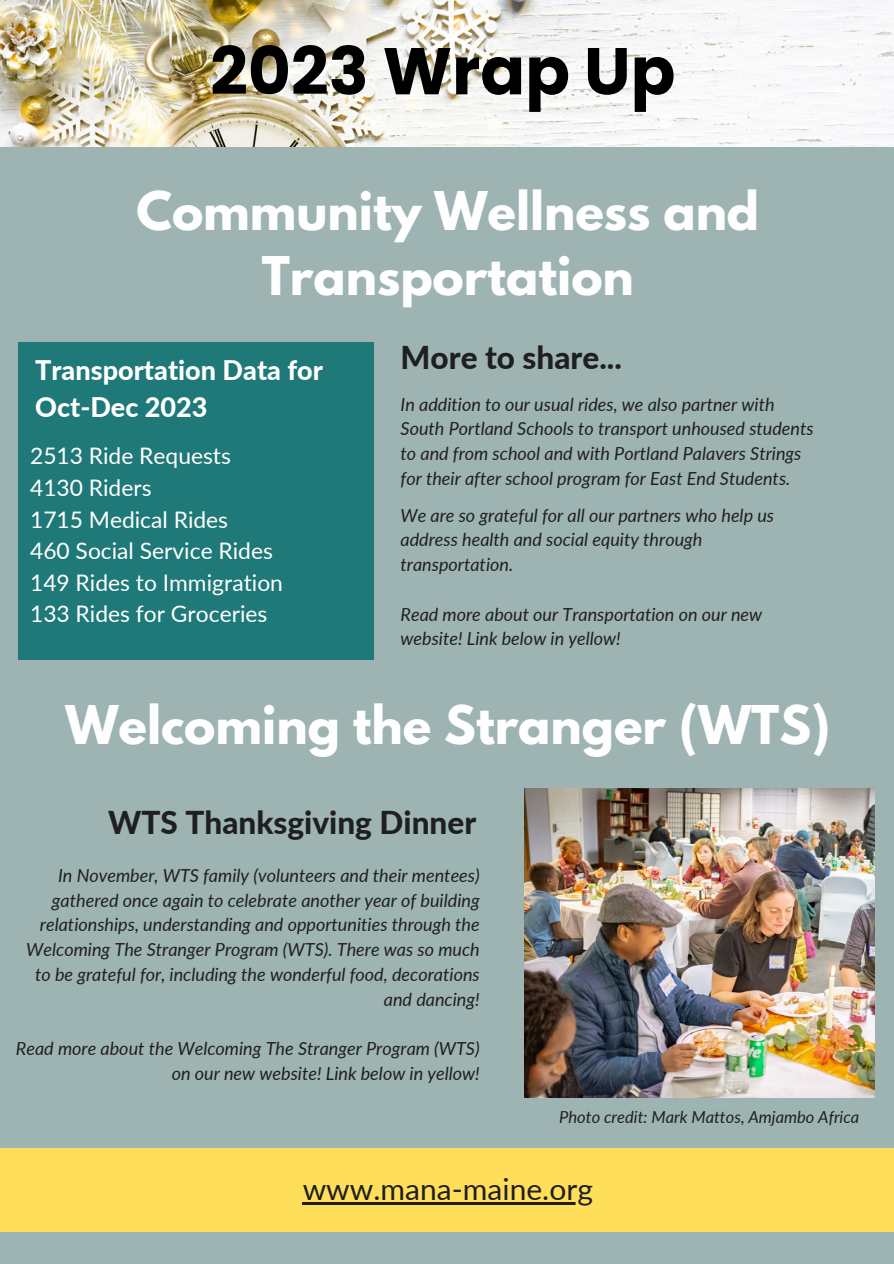
<style>
.page{position:relative;width:894px;height:1264px;background:#fff}
.page>*{position:absolute;margin:0;border:0;box-sizing:border-box;transform-origin:0 0}
.t1{font:700 66px "Poppins";color:#000}
.t2{font:700 47.25px/65.2px "League Spartan";color:#fefefe;text-align:center}
.t3{font:800 31.5px "Lato";color:#201f1f}
.t4{font:30px "Lato";color:#201f1f}
.t5{font:800 27px/37.2px "Lato";color:#fff}
.t6{font:22.8px/31.5px "Lato";color:#fff}
.t7{font:italic 18px/24.8px "Lato";color:#201f1f}
.t8{font:italic 16.5px "Lato";color:#201f1f}
</style>
<div class="page">
<div style="left:0;top:0;width:893px;height:1263px;background:#9db4b3"></div>
<div style="left:0;top:1147px;width:893px;height:84px;background:#ffde59"></div>
<img style="left:524px;top:788px;width:350px;height:309px">
<img style="left:0;top:0;width:893px;height:146px">
<div style="left:19px;top:342px;width:354px;height:317px;background:#1f7978"></div>
<hr style="left:302px;top:1202px;width:290px;height:2px;background:#201f1f">
<h1 class="t1" style="left:210px;top:25px;width:466px">2023 Wrap Up</h1>
<h2 class="t2" style="left:136px;top:184px;width:624px">Community Wellness and<br>Transportation</h2>
<h3 class="t5" style="left:35px;top:351px;width:289px">Transportation Data for<br>Oct-Dec 2023</h3>
<p class="t6" style="left:30px;top:440px;width:254px">2513 Ride Requests<br>4130 Riders<br>1715 Medical Rides<br>460 Social Service Rides<br>149 Rides to Immigration<br>133 Rides for Groceries</p>
<h3 class="t3" style="left:400px;top:337px;width:223px">More to share...</h3>
<p class="t7" style="left:400px;top:391px;width:414px">In addition to our usual rides, we also partner with South Portland Schools to transport unhoused students to and from school and with Portland Palavers Strings for their after school program for East End Students.</p>
<p class="t7" style="left:400px;top:502px;width:375px">We are so grateful for all our partners who help us address health and social equity through transportation.</p>
<p class="t7" style="left:400px;top:601px;width:363px">Read more about our Transportation on our new website! Link below in yellow!</p>
<h2 class="t2" style="left:65px;top:698px;width:766px">Welcoming the Stranger (WTS)</h2>
<h3 class="t3" style="left:108px;top:803px;width:369px">WTS Thanksgiving Dinner</h3>
<p class="t7" style="left:26px;top:862px;width:455px;text-align:right">In November, WTS family (volunteers and their mentees) gathered once again to celebrate another year of building relationships, understanding and opportunities through the Welcoming The Stranger Program (WTS). There was so much to be grateful for, including the wonderful food, decorations and dancing!</p>
<p class="t7" style="left:16px;top:1035px;width:465px;text-align:right">Read more about the Welcoming The Stranger Program (WTS) on our new website! Link below in yellow!</p>
<p class="t8" style="left:559px;top:1106px;width:301px">Photo credit: Mark Mattos, Amjambo Africa</p>
<h3 class="t4" style="left:302px;top:1170px;width:292px">www.mana-maine.org</h3>
</div>
